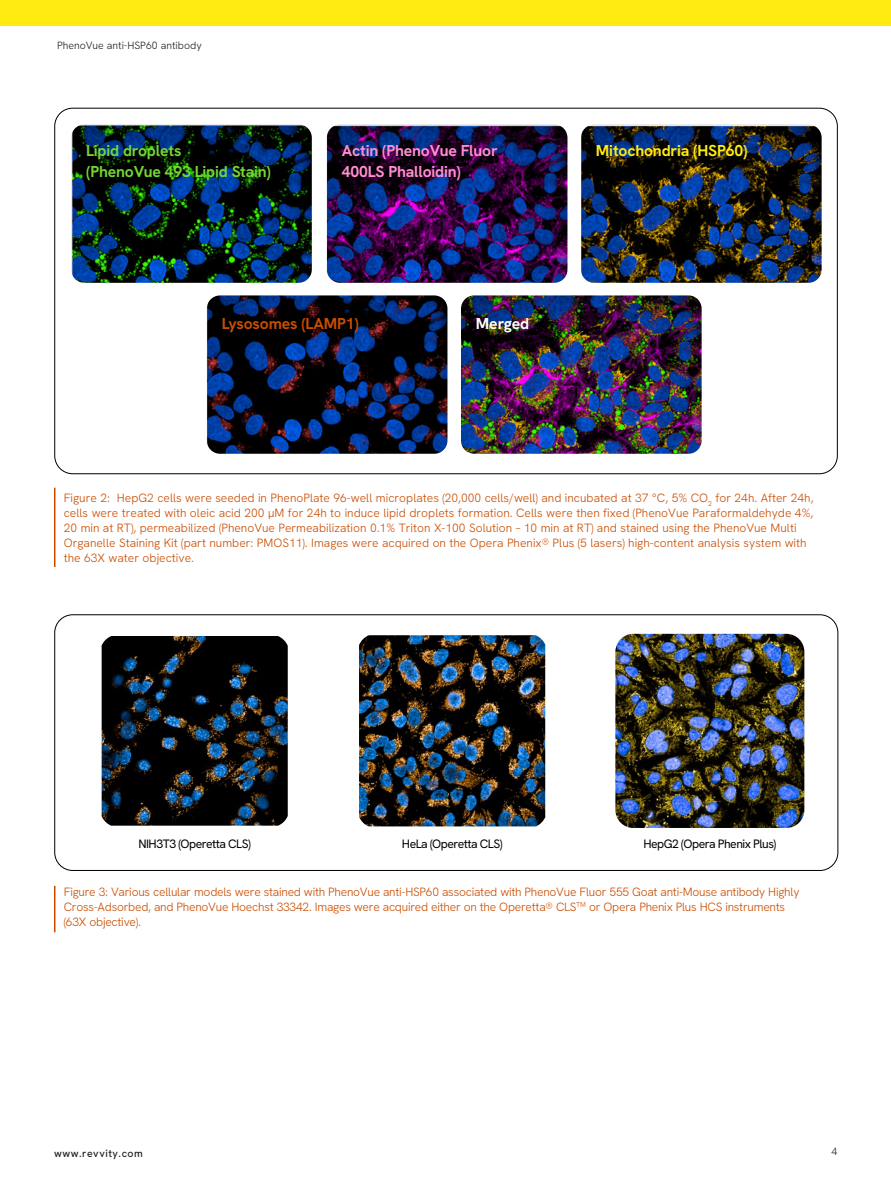
<style>
.page{position:relative;width:891px;height:1188px;background:#fff}
.page>*{position:absolute;margin:0;border:0;box-sizing:border-box;transform-origin:0 0}
.Body_Copy{font:700 15.75px/21px "Hanken Grotesk";letter-spacing:-.01em;color:#73d733}
.Body_Copy-2{font:700 15.75px/21px "Hanken Grotesk";letter-spacing:-.01em;color:#ff8ecf}
.Body_Copy-3{font:700 15.75px "Hanken Grotesk";letter-spacing:-.01em;color:#ffeb0f}
.Body_Copy-4{font:700 15.75px "Hanken Grotesk";letter-spacing:-.01em;color:#c94d00}
.Body_Copy-5{font:700 15.75px "Hanken Grotesk";letter-spacing:-.01em;color:#fff}
.Body_Copy-6{font:12.15px "Hanken Grotesk";letter-spacing:-.04em;color:#000}
.t1{font:300 12px/15px "Hanken Grotesk";color:#c94d00}
.t2{font:300 12px/15px "Hanken Grotesk";letter-spacing:-.02em;color:#c94d00}
.t3{font:300 10.5px "Hanken Grotesk";color:#231f20}
.t4{font:500 10.5px "Hanken Grotesk";letter-spacing:.05em;color:#231f20}
</style>
<div class="page">
<div style="left:0;top:0;width:891px;height:26px;background:#ffeb0f"></div>
<hr style="left:54px;top:488px;width:2px;height:79px;background:#c94d00">
<img style="left:615px;top:634px;width:189px;height:194px">
<img style="left:359px;top:635px;width:187px;height:192px">
<img style="left:101px;top:636px;width:187px;height:190px">
<hr style="left:54px;top:886px;width:2px;height:46px;background:#c94d00">
<img style="left:71px;top:124px;width:241px;height:159px">
<img style="left:327px;top:124px;width:240px;height:159px">
<img style="left:581px;top:124px;width:241px;height:159px">
<img style="left:207px;top:295px;width:240px;height:159px">
<img style="left:461px;top:295px;width:241px;height:159px">
<p class="t3" style="left:57px;top:39px;width:146px">PhenoVue anti-HSP60 antibody</p>
<p class="Body_Copy" style="left:86px;top:140px;width:186px">Lipid droplets<br>(PhenoVue 493 Lipid Stain)</p>
<p class="Body_Copy-2" style="left:342px;top:140px;width:157px">Actin (PhenoVue Fluor<br>400LS Phalloidin)</p>
<p class="Body_Copy-4" style="left:222px;top:314px;width:139px">Lysosomes (LAMP1)</p>
<p class="Body_Copy-5" style="left:476px;top:314px;width:55px">Merged</p>
<p class="Body_Copy-3" style="left:596px;top:140px;width:153px">Mitochondria (HSP60)</p>
<p class="t1" style="left:64px;top:490px;width:751px">Figure 2: HepG2 cells were seeded in PhenoPlate 96-well microplates (20,000 cells/well) and incubated at 37 °C, 5% CO<sub>2</sub> for 24h. After 24h, cells were treated with oleic acid 200 µM for 24h to induce lipid droplets formation. Cells were then fixed (PhenoVue Paraformaldehyde 4%, 20 min at RT), permeabilized (PhenoVue Permeabilization 0.1% Triton X-100 Solution – 10 min at RT) and stained using the PhenoVue Multi Organelle Staining Kit (part number: PMOS11). Images were acquired on the Opera Phenix® Plus (5 lasers) high-content analysis system with the 63X water objective.</p>
<p class="Body_Copy-6" style="left:138px;top:836px;width:114px">NIH3T3 (Operetta CLS)</p>
<p class="Body_Copy-6" style="left:402px;top:836px;width:102px">HeLa (Operetta CLS)</p>
<p class="Body_Copy-6" style="left:643px;top:836px;width:134px">HepG2 (Opera Phenix Plus)</p>
<p class="t2" style="left:64px;top:884px;width:737px">Figure 3: Various cellular models were stained with PhenoVue anti-HSP60 associated with PhenoVue Fluor 555 Goat anti-Mouse antibody Highly<br>Cross-Adsorbed, and PhenoVue Hoechst 33342. Images were acquired either on the Operetta® CLS<sup>TM</sup> or Opera Phenix Plus HCS instruments (63X objective).</p>
<p class="t4" style="left:54px;top:1147px;width:90px">www.revvity.com</p>
<p class="t3" style="left:832px;top:1145px;width:7px">4</p>
</div>
